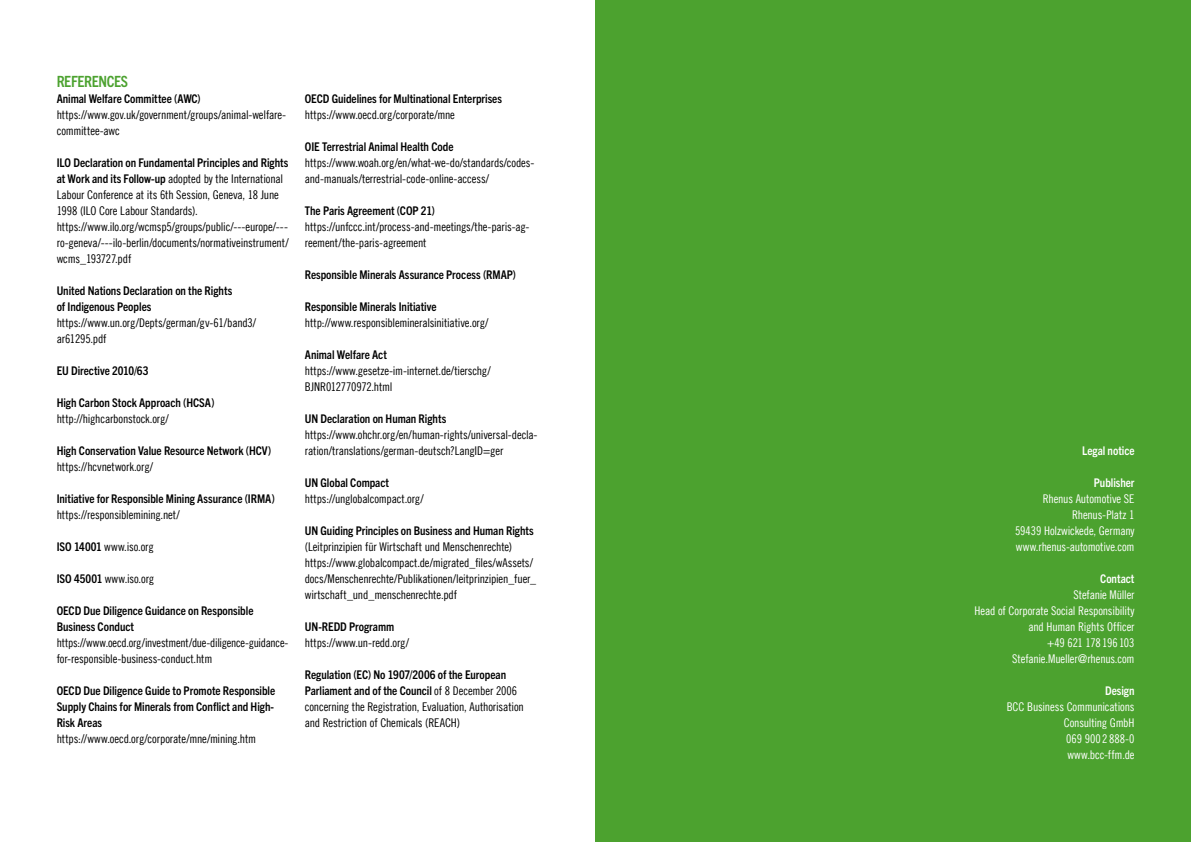
<style>
.page{position:relative;width:1191px;height:842px;background:#fff}
.page>*{position:absolute;margin:0;border:0;box-sizing:border-box;transform-origin:0 0}
.t1{font:700 condensed 15.5px "Trade Gothic Next LT Pro";letter-spacing:-.025em;color:#4ca22f}
.t2{font:12px/16px "Trade Gothic LT Cond Eighteen";letter-spacing:-.015em;color:#000}
.t3{font:700 condensed 12px/16px "Trade Gothic Next LT Pro";letter-spacing:-.005em;color:#000}
.t4{font:12px/16px "Trade Gothic LT Cond Eighteen";letter-spacing:-.015em;color:#fff;text-align:right}
.t5{font:700 condensed 12px "Trade Gothic Next LT Pro";color:#fff}
.s1{font-family:"Trade Gothic Next LT Pro";font-weight:700;font-stretch:condensed}
.s2{font-family:"Trade Gothic LT Cond Eighteen";font-weight:400;font-stretch:normal}
</style>
<div class="page">
<div style="left:595px;top:0;width:596px;height:842px;background:#4ca22f"></div>
<p class="t1" style="left:57px;top:72px;width:73px">REFERENCES</p>
<p class="t3" style="left:57px;top:90px;width:146px">Animal Welfare Committee (AWC)</p>
<p class="t2" style="left:57px;top:106px;width:231px">https://www.gov.uk/government/groups/animal-welfare&shy;committee-awc</p>
<p class="t3" style="left:57px;top:154px;width:233px">ILO Declaration on Fundamental Principles and Rights</p>
<p class="t2" style="left:57px;top:170px;width:234px"><span class="s1">at Work and its Follow-up</span> adopted by the International Labour Conference at its 6th Session, Geneva, 18 June 1998 (ILO Core Labour Standards). https://www.ilo.org/wcmsp5/groups/public/---europe/--- ro-geneva/---ilo-berlin/documents/normativeinstrument/ wcms_193727.pdf</p>
<p class="t3" style="left:57px;top:282px;width:177px">United Nations Declaration on the Rights of Indigenous Peoples</p>
<p class="t2" style="left:57px;top:314px;width:201px">https://www.un.org/Depts/german/gv-61/band3/ ar61295.pdf</p>
<p class="t3" style="left:57px;top:362px;width:93px">EU Directive 2010/63</p>
<p class="t3" style="left:57px;top:394px;width:159px">High Carbon Stock Approach (HCSA)</p>
<p class="t2" style="left:57px;top:410px;width:114px">http://highcarbonstock.org/</p>
<p class="t3" style="left:57px;top:442px;width:216px">High Conservation Value Resource Network (HCV)</p>
<p class="t2" style="left:57px;top:458px;width:98px">https://hcvnetwork.org/</p>
<p class="t3" style="left:57px;top:490px;width:220px">Initiative for Responsible Mining Assurance (IRMA)</p>
<p class="t2" style="left:57px;top:506px;width:125px">https://responsiblemining.net/</p>
<p class="t2" style="left:57px;top:538px;width:98px"><span class="s1">ISO 14001</span> www.iso.org</p>
<p class="t2" style="left:57px;top:570px;width:99px"><span class="s1">ISO 45001</span> www.iso.org</p>
<p class="t3" style="left:57px;top:602px;width:198px">OECD Due Diligence Guidance on Responsible<br>Business Conduct</p>
<p class="t2" style="left:57px;top:634px;width:233px">https://www.oecd.org/investment/due-diligence-guidance&shy;for-responsible-business-conduct.htm</p>
<p class="t3" style="left:57px;top:682px;width:220px;text-align:justify">OECD Due Diligence Guide to Promote Responsible Supply Chains for Minerals from Conflict and High-Risk Areas</p>
<p class="t2" style="left:57px;top:730px;width:201px">https://www.oecd.org/corporate/mne/mining.htm</p>
<p class="t3" style="left:305px;top:90px;width:199px">OECD Guidelines for Multinational Enterprises</p>
<p class="t2" style="left:305px;top:106px;width:152px">https://www.oecd.org/corporate/mne</p>
<p class="t3" style="left:305px;top:138px;width:150px">OIE Terrestrial Animal Health Code</p>
<p class="t2" style="left:305px;top:154px;width:231px">https://www.woah.org/en/what-we-do/standards/codes&shy;and-manuals/terrestrial-code-online-access/</p>
<p class="t3" style="left:305px;top:202px;width:132px">The Paris Agreement (COP 21)</p>
<p class="t2" style="left:305px;top:218px;width:226px">https://unfccc.int/process-and-meetings/the-paris-ag&shy;reement/the-paris-agreement</p>
<p class="t3" style="left:305px;top:266px;width:213px">Responsible Minerals Assurance Process (RMAP)</p>
<p class="t3" style="left:305px;top:298px;width:133px">Responsible Minerals Initiative</p>
<p class="t2" style="left:305px;top:314px;width:185px">http://www.responsiblemineralsinitiative.org/</p>
<p class="t3" style="left:305px;top:346px;width:84px">Animal Welfare Act</p>
<p class="t2" style="left:305px;top:362px;width:188px">https://www.gesetze-im-internet.de/tierschg/<br>BJNR012770972.html</p>
<p class="t3" style="left:305px;top:410px;width:143px">UN Declaration on Human Rights</p>
<p class="t2" style="left:305px;top:426px;width:234px">https://www.ohchr.org/en/human-rights/universal-decla&shy;ration/translations/german-deutsch?LangID=ger</p>
<p class="t3" style="left:305px;top:474px;width:86px">UN Global Compact</p>
<p class="t2" style="left:305px;top:490px;width:120px">https://unglobalcompact.org/</p>
<p class="t3" style="left:305px;top:522px;width:230px">UN Guiding Principles on Business and Human Rights</p>
<p class="t2" style="left:305px;top:538px;width:233px">(Leitprinzipien für Wirtschaft und Menschenrechte) https://www.globalcompact.de/migrated_files/wAssets/ docs/Menschenrechte/Publikationen/leitprinzipien_fuer_ wirtschaft_und_menschenrechte.pdf</p>
<p class="t3" style="left:305px;top:618px;width:91px">UN-REDD Programm</p>
<p class="t2" style="left:305px;top:634px;width:106px">https://www.un-redd.org/</p>
<p class="t3" style="left:305px;top:666px;width:214px">Regulation (EC) No 1907/2006 of the European<br>Parliament and of the Council <span class="s2">of 8 December 2006</span></p>
<p class="t2" style="left:305px;top:698px;width:220px">concerning the Registration, Evaluation, Authorisation and Restriction of Chemicals (REACH)</p>
<p class="t5" style="left:1082px;top:443px;width:54px">Legal notice</p>
<p class="t5" style="left:1093px;top:475px;width:42px">Publisher</p>
<p class="t4" style="left:1015px;top:490px;width:121px">Rhenus Automotive SE<br>Rhenus-Platz 1<br>59439 Holzwickede, Germany www.rhenus-automotive.com</p>
<p class="t5" style="left:1100px;top:571px;width:36px">Contact</p>
<p class="t4" style="left:974px;top:586px;width:162px">Stefanie Müller<br>Head of Corporate Social Responsibility and Human Rights Officer<br>+49 621 178 196 103<br>Stefanie.Mueller@rhenus.com</p>
<p class="t5" style="left:1105px;top:683px;width:31px">Design</p>
<p class="t4" style="left:1063px;top:698px;width:72px;text-align:justify;text-indent:-57px">BCC Business Communications Consulting GmbH 069 9002 888-0 www.bcc-ffm.de</p>
</div>
